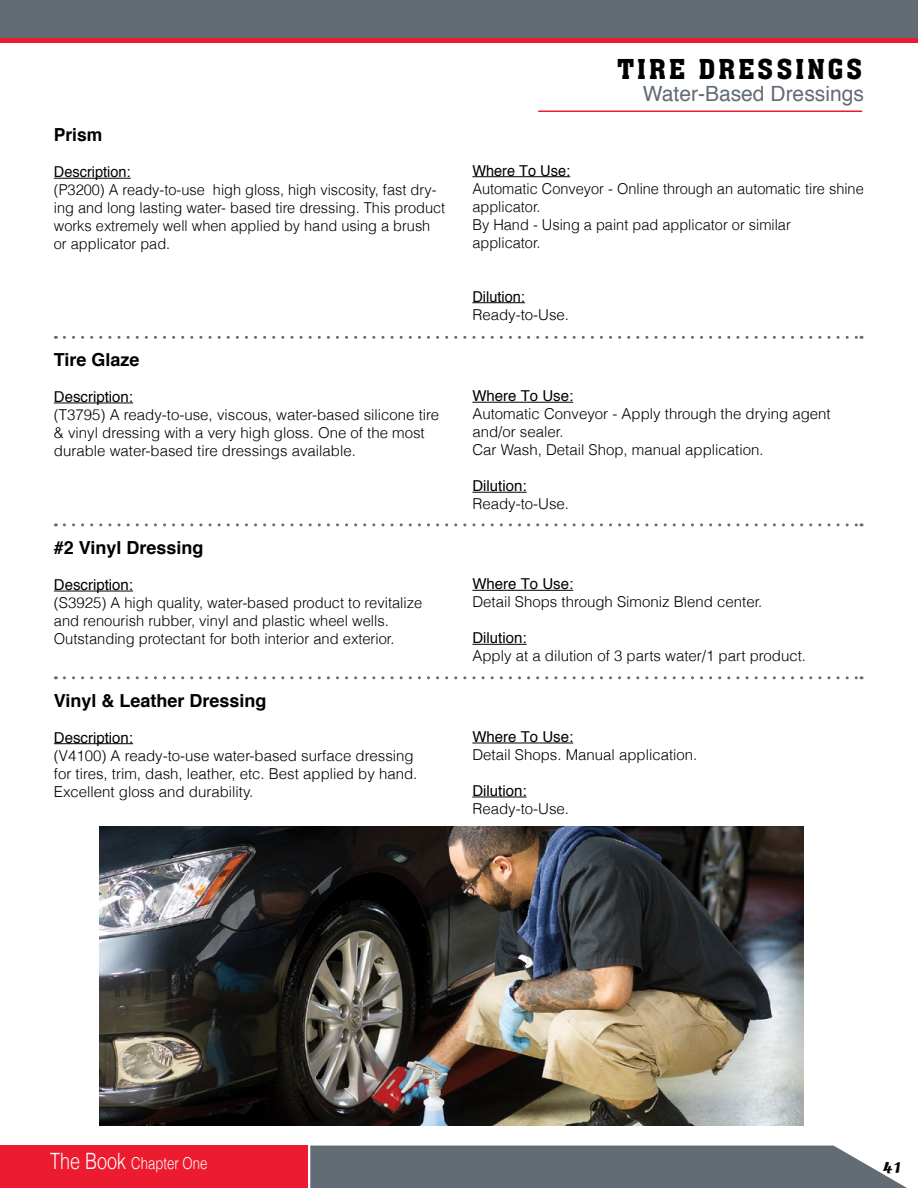
<style>
.page{position:relative;width:918px;height:1188px;background:#fff}
.page>*{position:absolute;margin:0;border:0;box-sizing:border-box;transform-origin:0 0}
.t1{font:27px "Aachen BT";letter-spacing:.09em;color:#000}
.t2{font:21px "Helvetica";color:#636b74}
.t3{font:21px "Pacifico";color:#000}
.t4{font:700 18px "Helvetica";color:#000}
.t5{font:300 16.5px "Helvetica";color:#fff;scale:.8 1}
.t6{font:300 15px/18px "Helvetica";color:#000}
.t7{font:15px "Helvetica";color:#000}
.s1{font-size:22.5px}
</style>
<div class="page">
<div style="left:310px;top:1146px;width:597px;height:42px;background:#636b74"></div>
<div style="left:0;top:1146px;width:308px;height:42px;background:#ed1b2f"></div>
<div style="left:0;top:0;width:918px;height:42px;background:#636b74"></div>
<hr style="left:0;top:38px;width:918px;height:4px;background:#ed1b2f">
<hr style="left:54px;top:178px;width:77px;height:1px;background:#000">
<hr style="left:472px;top:176px;width:98px;height:1px;background:#000">
<hr style="left:472px;top:302px;width:53px;height:1px;background:#000">
<hr style="left:472px;top:402px;width:101px;height:1px;background:#000">
<hr style="left:472px;top:492px;width:55px;height:1px;background:#000">
<hr style="left:54px;top:403px;width:79px;height:1px;background:#000">
<svg style="left:64px;top:336px;width:798px;height:3px"></svg>
<hr style="left:472px;top:590px;width:101px;height:1px;background:#000">
<hr style="left:472px;top:644px;width:55px;height:1px;background:#000">
<hr style="left:54px;top:591px;width:79px;height:1px;background:#000">
<svg style="left:64px;top:523px;width:798px;height:3px"></svg>
<hr style="left:472px;top:743px;width:101px;height:1px;background:#000">
<hr style="left:472px;top:797px;width:55px;height:1px;background:#000">
<hr style="left:54px;top:743px;width:79px;height:1px;background:#000">
<img style="left:99px;top:826px;width:705px;height:299px">
<hr style="left:538px;top:110px;width:324px;height:2px;background:#ed1b2f">
<svg style="left:64px;top:676px;width:798px;height:3px"></svg>
<p class="t4" style="left:54px;top:122px;width:50px">Prism</p>
<p class="t7" style="left:54px;top:162px;width:78px">Description:</p>
<p class="t6" style="left:54px;top:180px;width:393px">(P3200) A ready-to-use high gloss, high viscosity, fast dry&shy;ing and long lasting water- based tire dressing. This product works extremely well when applied by hand using a brush or applicator pad.</p>
<p class="t4" style="left:54px;top:347px;width:87px">Tire Glaze</p>
<p class="t7" style="left:54px;top:386px;width:81px">Description:</p>
<p class="t6" style="left:54px;top:405px;width:387px">(T3795) A ready-to-use, viscous, water-based silicone tire &amp; vinyl dressing with a very high gloss. One of the most durable water-based tire dressings available.</p>
<p class="t4" style="left:54px;top:535px;width:151px">#2 Vinyl Dressing</p>
<p class="t7" style="left:54px;top:575px;width:81px">Description:</p>
<p class="t6" style="left:54px;top:593px;width:370px">(S3925) A high quality, water-based product to revitalize and renourish rubber, vinyl and plastic wheel wells.<br>Outstanding protectant for both interior and exterior.</p>
<p class="t4" style="left:54px;top:688px;width:214px">Vinyl &amp; Leather Dressing</p>
<p class="t7" style="left:54px;top:727px;width:81px">Description:</p>
<p class="t6" style="left:54px;top:746px;width:365px">(V4100) A ready-to-use water-based surface dressing for tires, trim, dash, leather, etc. Best applied by hand.<br>Excellent gloss and durability.</p>
<h1 class="t1" style="left:617px;top:52px;width:247px">TIRE DRESSINGS</h1>
<h2 class="t2" style="left:643px;top:80px;width:222px">Water-Based Dressings</h2>
<p class="t7" style="left:472px;top:160px;width:99px">Where To Use:</p>
<p class="t6" style="left:472px;top:179px;width:393px">Automatic Conveyor - Online through an automatic tire shine applicator.<br>By Hand - Using a paint pad applicator or similar<br>applicator.</p>
<p class="t7" style="left:472px;top:286px;width:54px">Dilution:</p>
<p class="t6" style="left:472px;top:305px;width:98px">Ready-to-Use.</p>
<p class="t7" style="left:472px;top:386px;width:102px">Where To Use:</p>
<p class="t6" style="left:472px;top:404px;width:360px">Automatic Conveyor - Apply through the drying agent and/or sealer.<br>Car Wash, Detail Shop, manual application.</p>
<p class="t7" style="left:472px;top:476px;width:56px">Dilution:</p>
<p class="t6" style="left:472px;top:494px;width:98px">Ready-to-Use.</p>
<p class="t7" style="left:472px;top:574px;width:102px">Where To Use:</p>
<p class="t6" style="left:472px;top:592px;width:292px">Detail Shops through Simoniz Blend center.</p>
<p class="t7" style="left:472px;top:628px;width:56px">Dilution:</p>
<p class="t6" style="left:472px;top:646px;width:335px">Apply at a dilution of 3 parts water/1 part product.</p>
<p class="t7" style="left:472px;top:726px;width:102px">Where To Use:</p>
<p class="t6" style="left:472px;top:745px;width:227px">Detail Shops. Manual application.</p>
<p class="t7" style="left:472px;top:780px;width:56px">Dilution:</p>
<p class="t6" style="left:472px;top:799px;width:98px">Ready-to-Use.</p>
<p class="t5" style="left:50px;top:1150px;width:198px"><span class="s1">The Book</span> Chapter One</p>
<h2 class="t3" style="left:882px;top:1147px;width:20px">41</h2>
</div>
